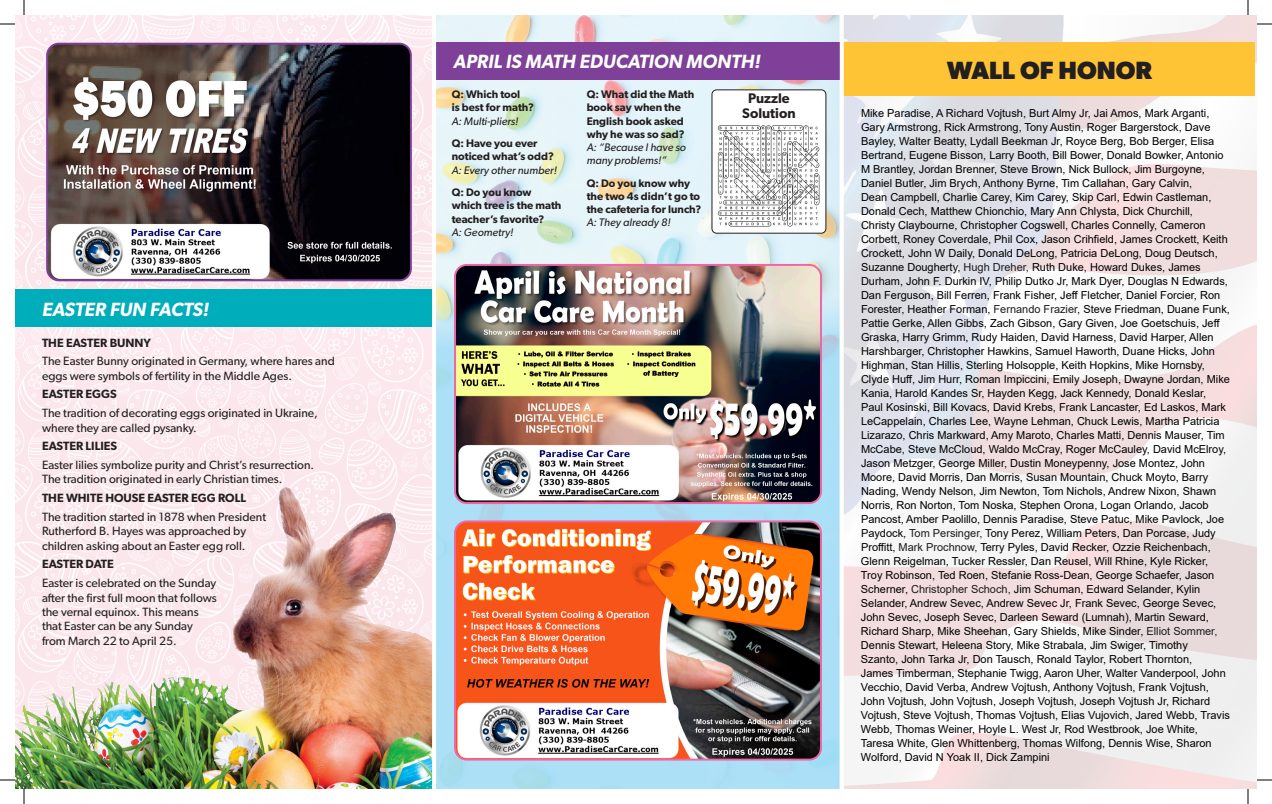
<style>
.page{position:relative;width:1272px;height:804px;background:#fff}
.page>*{position:absolute;margin:0;border:0;box-sizing:border-box;transform-origin:0 0}
.t1{font:700 25px "Gibson";color:#231f20}
.t2{font:italic 600 19.2px "Gibson";color:#fff}
.t3{font:600 14px/14.8px "Gibson";color:#231f20;text-align:center}
.t4{font:12px/14.4px "Gibson";color:#231f20}
.t5{font:600 12px "Gibson";color:#231f20}
.t6{font:11px/14px "Arial";color:#000}
.t7{font:600 11px/13.2px "Gibson";color:#231f20}
.t8{font:italic 11px/13.2px "Gibson";color:#231f20}
.s1{color:#1b1b1b}
</style>
<div class="page">
<img style="left:15px;top:15px;width:1242px;height:774px">
<svg style="left:436px;top:285px;width:404px;height:504px;background:#acdff4"></svg>
<div style="left:712px;top:90px;width:114px;height:143px;background:#fff;border-radius:5px"></div>
<div style="left:712px;top:89px;width:114px;height:145px;border:1px solid #231f20;border-radius:5px"></div>
<img style="left:717px;top:125px;width:103px;height:102px">
<div style="left:842px;top:42px;width:413px;height:54px;background:#fec436"></div>
<img style="left:15px;top:464px;width:417px;height:325px">
<div style="left:15px;top:289px;width:421px;height:38px;background:#00adba"></div>
<img style="left:47px;top:44px;width:364px;height:236px">
<div style="left:46px;top:43px;width:366px;height:238px;border:2px solid #7e4098;border-radius:12px"></div>
<img style="left:455px;top:521px;width:366px;height:239px">
<div style="left:454px;top:520px;width:368px;height:241px;border:2px solid #f166a5;border-radius:12px"></div>
<img style="left:455px;top:265px;width:366px;height:238px">
<div style="left:454px;top:264px;width:368px;height:240px;border:2px solid #f166a5;border-radius:12px"></div>
<div style="left:434px;top:42px;width:408px;height:38px;background:#7e4098"></div>
<hr style="left:840px;top:15px;width:4px;height:774px;background:#fff">
<hr style="left:432px;top:15px;width:4px;height:774px;background:#fff">
<svg style="left:0;top:23px;width:15px;height:2px"></svg>
<svg style="left:1257px;top:23px;width:15px;height:2px"></svg>
<svg style="left:0;top:779px;width:15px;height:2px"></svg>
<svg style="left:1257px;top:779px;width:15px;height:2px"></svg>
<svg style="left:23px;top:0;width:2px;height:15px"></svg>
<svg style="left:23px;top:789px;width:2px;height:15px"></svg>
<svg style="left:1247px;top:0;width:2px;height:15px"></svg>
<svg style="left:1247px;top:789px;width:2px;height:15px"></svg>
<h2 class="t2" style="left:42px;top:297px;width:169px">EASTER FUN FACTS!</h2>
<p class="t5" style="left:42px;top:335px;width:110px">THE EASTER BUNNY</p>
<p class="t4" style="left:42px;top:354px;width:294px">The Easter Bunny originated in Germany, where hares and eggs were symbols of fertility in the Middle Ages.</p>
<p class="t5" style="left:42px;top:387px;width:76px">EASTER EGGS</p>
<p class="t4" style="left:42px;top:406px;width:277px">The tradition of decorating eggs originated in Ukraine, where they are called pysanky.</p>
<p class="t5" style="left:42px;top:439px;width:77px">EASTER LILIES</p>
<p class="t4" style="left:42px;top:458px;width:274px">Easter lilies symbolize purity and Christ’s resurrection.<br>The tradition originated in early Christian times.</p>
<p class="t5" style="left:42px;top:491px;width:206px">THE WHITE HOUSE EASTER EGG ROLL</p>
<p class="t4" style="left:42px;top:509px;width:226px">The tradition started in 1878 when President<br>Rutherford B. Hayes was approached by children asking about an Easter egg roll.</p>
<p class="t5" style="left:42px;top:557px;width:73px">EASTER DATE</p>
<p class="t4" style="left:42px;top:576px;width:176px">Easter is celebrated on the Sunday after the first full moon that follows the vernal equinox. This means that Easter can be any Sunday from March 22 to April 25.</p>
<h2 class="t2" style="left:454px;top:50px;width:309px">APRIL IS MATH EDUCATION MONTH!</h2>
<p class="t7" style="left:452px;top:88px;width:84px">Q: Which tool<br>is best for math?</p>
<p class="t8" style="left:452px;top:114px;width:68px">A: Multi-pliers!</p>
<p class="t7" style="left:452px;top:137px;width:104px">Q: Have you ever noticed what’s odd?</p>
<p class="t8" style="left:452px;top:163px;width:107px">A: Every other number!</p>
<p class="t7" style="left:452px;top:186px;width:111px">Q: Do you know which tree is the math teacher’s favorite?</p>
<p class="t8" style="left:452px;top:225px;width:63px">A: Geometry!</p>
<p class="t7" style="left:587px;top:88px;width:109px">Q: What did the Math book say when the<br>English book asked why he was so sad?</p>
<p class="t8" style="left:587px;top:141px;width:101px">A: “Because I have so many problems!”</p>
<p class="t7" style="left:587px;top:176px;width:116px">Q: Do you know why the two 4s didn’t go to the cafeteria for lunch?</p>
<p class="t8" style="left:587px;top:216px;width:85px">A: They already 8!</p>
<p class="t3" style="left:742px;top:90px;width:55px">Puzzle<br>Solution</p>
<h1 class="t1" style="left:947px;top:56px;width:206px">WALL OF HONOR</h1>
<p class="t6" style="left:861px;top:106px;width:371px">Mike Paradise, A Richard Vojtush, Burt Almy Jr, Jai Amos, Mark Arganti, Gary Armstrong, Rick Armstrong, Tony Austin, Roger Bargerstock, Dave Bayley, Walter Beatty, Lydall Beekman Jr, Royce Berg, Bob Berger, Elisa Bertrand, Eugene Bisson, Larry Booth, Bill Bower, Donald Bowker, Antonio M Brantley, Jordan Brenner, Steve Brown, Nick Bullock, Jim Burgoyne, Daniel Butler, Jim Brych, Anthony Byrne, Tim Callahan, Gary Calvin,<br>Dean Campbell, Charlie Carey, Kim Carey, Skip Carl, Edwin Castleman, Donald Cech, Matthew Chionchio, Mary Ann Chlysta, Dick Churchill,<br>Christy Claybourne, Christopher Cogswell, Charles Connelly, Cameron Corbett, Roney Coverdale, Phil Cox, Jason Crihfield, James Crockett, Keith Crockett, John W Daily, Donald DeLong, Patricia DeLong, Doug Deutsch, Suzanne Dougherty, <span class="s1">Hugh Dreher,</span> Ruth Duke, Howard Dukes, James Durham, John F. Durkin IV, Philip Dutko Jr, Mark Dyer, Douglas N Edwards, Dan Ferguson, Bill Ferren, Frank Fisher, Jeff Fletcher, Daniel Forcier, Ron Forester, Heather Forman, <span class="s1">Fernando Frazier,</span> Steve Friedman, Duane Funk, Pattie Gerke, Allen Gibbs, Zach Gibson, Gary Given, Joe Goetschuis, Jeff Graska, Harry Grimm, Rudy Haiden, David Harness, David Harper, Allen Harshbarger, Christopher Hawkins, Samuel Haworth, Duane Hicks, John Highman, Stan Hillis, Sterling Holsopple, Keith Hopkins, Mike Hornsby, Clyde Huff, Jim Hurr, Roman Impiccini, Emily Joseph, Dwayne Jordan, Mike Kania, Harold Kandes Sr, Hayden Kegg, Jack Kennedy, Donald Keslar, Paul Kosinski, Bill Kovacs, David Krebs, Frank Lancaster, Ed Laskos, Mark LeCappelain, Charles Lee, Wayne Lehman, Chuck Lewis, Martha Patricia Lizarazo, Chris Markward, Amy Maroto, Charles Matti, Dennis Mauser, Tim McCabe, Steve McCloud, Waldo McCray, Roger McCauley, David McElroy, Jason Metzger, George Miller, Dustin Moneypenny, Jose Montez, John Moore, David Morris, Dan Morris, Susan Mountain, Chuck Moyto, Barry Nading, Wendy Nelson, Jim Newton, Tom Nichols, Andrew Nixon, Shawn Norris, Ron Norton, Tom Noska, Stephen Orona, Logan Orlando, Jacob Pancost, Amber Paolillo, Dennis Paradise, Steve Patuc, Mike Pavlock, Joe Paydock, <span class="s1">Tom Persinger,</span> Tony Perez, William Peters, Dan Porcase, Judy Proffitt, <span class="s1">Mark Prochnow,</span> Terry Pyles, David Recker, Ozzie Reichenbach, Glenn Reigelman, Tucker Ressler, Dan Reusel, Will Rhine, Kyle Ricker, Troy Robinson, Ted Roen, Stefanie Ross-Dean, George Schaefer, Jason Scherner, <span class="s1">Christopher Schoch,</span> Jim Schuman, Edward Selander, Kylin Selander, Andrew Sevec, Andrew Sevec Jr, Frank Sevec, George Sevec, John Sevec, Joseph Sevec, Darleen Seward (Lumnah), Martin Seward, Richard Sharp, Mike Sheehan, Gary Shields, Mike Sinder, <span class="s1">Elliot Sommer, </span>Dennis Stewart, Heleena Story, Mike Strabala, Jim Swiger, Timothy<br>Szanto, John Tarka Jr, Don Tausch, Ronald Taylor, Robert Thornton,<br>James Timberman, Stephanie Twigg, Aaron Uher, Walter Vanderpool, John Vecchio, David Verba, Andrew Vojtush, Anthony Vojtush, Frank Vojtush, John Vojtush, John Vojtush, Joseph Vojtush, Joseph Vojtush Jr, Richard Vojtush, Steve Vojtush, Thomas Vojtush, Elias Vujovich, Jared Webb, Travis Webb, Thomas Weiner, Hoyle L. West Jr, Rod Westbrook, Joe White, Taresa White, Glen Whittenberg, Thomas Wilfong, Dennis Wise, Sharon Wolford, David N Yoak II, Dick Zampini</p>
</div>
